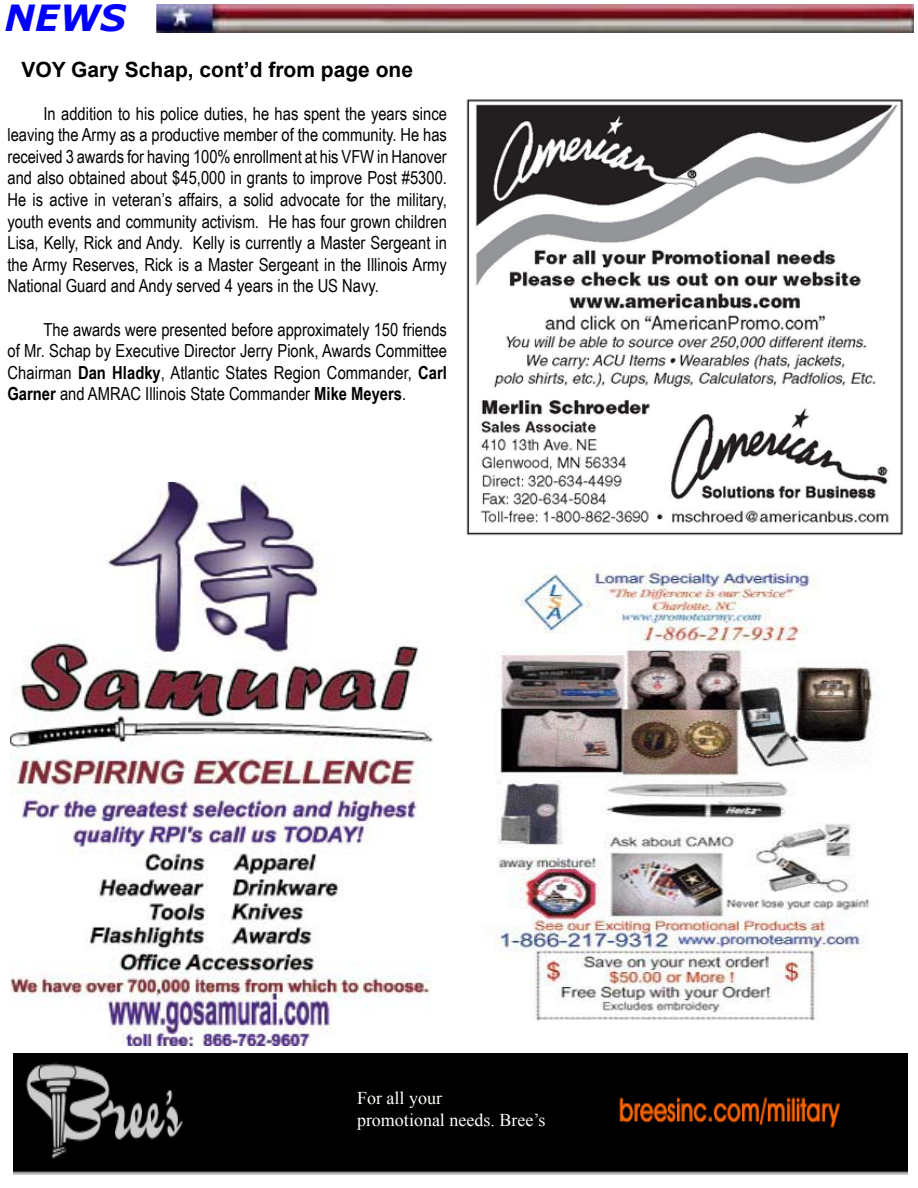
<style>
.page{position:relative;width:918px;height:1188px;background:#fff}
.page>*{position:absolute;margin:0;border:0;box-sizing:border-box;transform-origin:0 0}
.t1{font:italic 700 36px "Verdana";color:#00f}
.t2{font:700 21px "Arial";color:#000}
.t3{font:18px/21.6px "Arial Narrow";color:#000;text-align:justify}
.t4{font:18px/21.6px "Times New Roman";color:#fffef9}
.s1{font-weight:700}
</style>
<div class="page">
<img style="left:157px;top:4px;width:756px;height:29px">
<img style="left:14px;top:1053px;width:893px;height:121px">
<img style="left:495px;top:565px;width:380px;height:456px">
<img style="left:10px;top:482px;width:423px;height:564px">
<img style="left:466px;top:99px;width:438px;height:437px">
<h1 class="t1" style="left:4px;top:-5px;width:123px">NEWS</h1>
<p class="t2" style="left:21px;top:56px;width:393px">VOY Gary Schap, cont’d from page one</p>
<p class="t3" style="left:8px;top:102px;width:441px;text-indent:36px">In addition to his police duties, he has spent the years since leaving the Army as a productive member of the community. He has received 3 awards for having 100% enrollment at his VFW in Hanover and also obtained about $45,000 in grants to improve Post #5300.<br>He is active in veteran’s affairs, a solid advocate for the military, youth events and community activism. He has four grown children Lisa, Kelly, Rick and Andy. Kelly is currently a Master Sergeant in the Army Reserves, Rick is a Master Sergeant in the Illinois Army National Guard and Andy served 4 years in the US Navy.</p>
<p class="t3" style="left:8px;top:318px;width:441px;text-indent:36px">The awards were presented before approximately 150 friends of Mr. Schap by Executive Director Jerry Pionk, Awards Committee Chairman <span class="s1">Dan Hladky</span>, Atlantic States Region Commander, <span class="s1">Carl Garner</span> and AMRAC Illinois State Commander <span class="s1">Mike Meyers</span>.</p>
<p class="t4" style="left:357px;top:1087px;width:190px">For all your<br>promotional needs. Bree’s</p>
</div>
